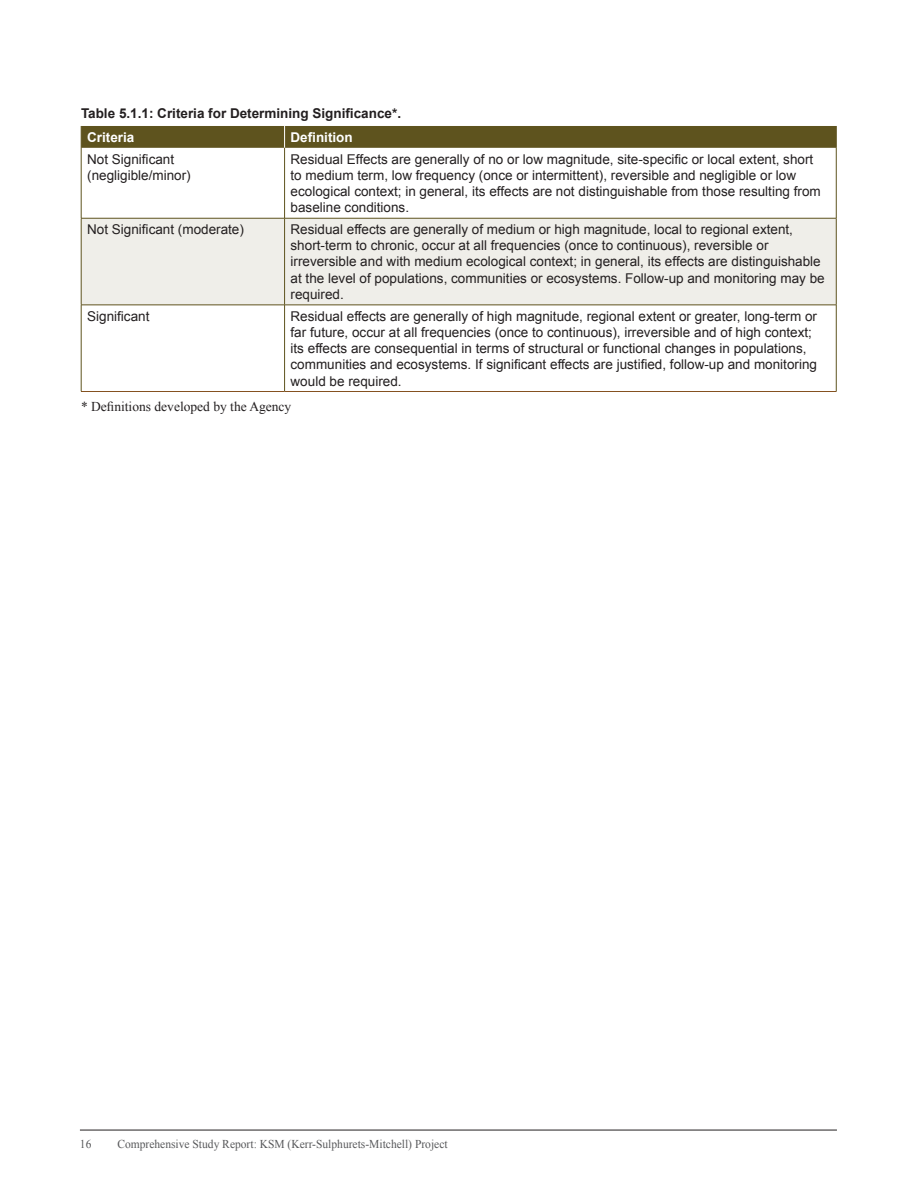
<style>
.page{position:relative;width:918px;height:1188px;background:#fff}
.page>*{position:absolute;margin:0;border:0;box-sizing:border-box;transform-origin:0 0}
.t1{font:13.5px/16.2px "Arial";color:#231f20}
.t2{font:700 13.5px "Arial";color:#231f20}
.t3{font:13.5px "Times New Roman";color:#231f20}
.t4{font:700 13.5px "Arial";color:#fff}
.t5{font:12px "Times New Roman";color:#57585a;scale:.96 1}
</style>
<div class="page">
<hr style="left:80px;top:1130px;width:757px;height:1px;background:#231f20">
<div style="left:82px;top:219px;width:754px;height:86px;background:#efeee9"></div>
<hr style="left:81px;top:391px;width:204px;height:1px;background:#855120">
<hr style="left:285px;top:391px;width:551px;height:1px;background:#855120">
<div style="left:81px;top:126px;width:756px;height:22px;background:#5e531e"></div>
<hr style="left:81px;top:148px;width:1px;height:70px;background:#5e531e">
<hr style="left:284px;top:148px;width:1px;height:70px;background:#5e531e">
<hr style="left:836px;top:148px;width:1px;height:70px;background:#5e531e">
<hr style="left:81px;top:218px;width:204px;height:1px;background:#5e531e">
<hr style="left:81px;top:218px;width:1px;height:87px;background:#5e531e">
<hr style="left:285px;top:218px;width:551px;height:1px;background:#5e531e">
<hr style="left:284px;top:218px;width:1px;height:87px;background:#5e531e">
<hr style="left:836px;top:218px;width:1px;height:87px;background:#5e531e">
<hr style="left:81px;top:305px;width:204px;height:1px;background:#5e531e">
<hr style="left:81px;top:305px;width:1px;height:86px;background:#5e531e">
<hr style="left:285px;top:305px;width:551px;height:1px;background:#5e531e">
<hr style="left:284px;top:305px;width:1px;height:86px;background:#5e531e">
<hr style="left:836px;top:305px;width:1px;height:86px;background:#5e531e">
<p class="t2" style="left:81px;top:106px;width:322px">Table 5.1.1: Criteria for Determining Significance*.</p>
<p class="t4" style="left:87px;top:129px;width:49px">Criteria</p>
<p class="t4" style="left:291px;top:129px;width:64px">Definition</p>
<p class="t1" style="left:87px;top:151px;width:105px">Not Significant (negligible/minor)</p>
<p class="t1" style="left:291px;top:151px;width:532px">Residual Effects are generally of no or low magnitude, site-specific or local extent, short to medium term, low frequency (once or intermittent), reversible and negligible or low ecological context; in general, its effects are not distinguishable from those resulting from baseline conditions.</p>
<p class="t1" style="left:87px;top:221px;width:158px">Not Significant (moderate)</p>
<p class="t1" style="left:291px;top:221px;width:536px">Residual effects are generally of medium or high magnitude, local to regional extent, short-term to chronic, occur at all frequencies (once to continuous), reversible or irreversible and with medium ecological context; in general, its effects are distinguishable at the level of populations, communities or ecosystems. Follow-up and monitoring may be required.</p>
<p class="t1" style="left:87px;top:308px;width:64px">Significant</p>
<p class="t1" style="left:291px;top:308px;width:528px">Residual effects are generally of high magnitude, regional extent or greater, long-term or far future, occur at all frequencies (once to continuous), irreversible and of high context; its effects are consequential in terms of structural or functional changes in populations, communities and ecosystems. If significant effects are justified, follow-up and monitoring would be required.</p>
<p class="t3" style="left:81px;top:397px;width:212px">* Definitions developed by the Agency</p>
<p class="t5" style="left:80px;top:1136px;width:14px">16</p>
<p class="t5" style="left:117px;top:1136px;width:346px">Comprehensive Study Report: KSM (Kerr-Sulphurets-Mitchell) Project</p>
</div>
